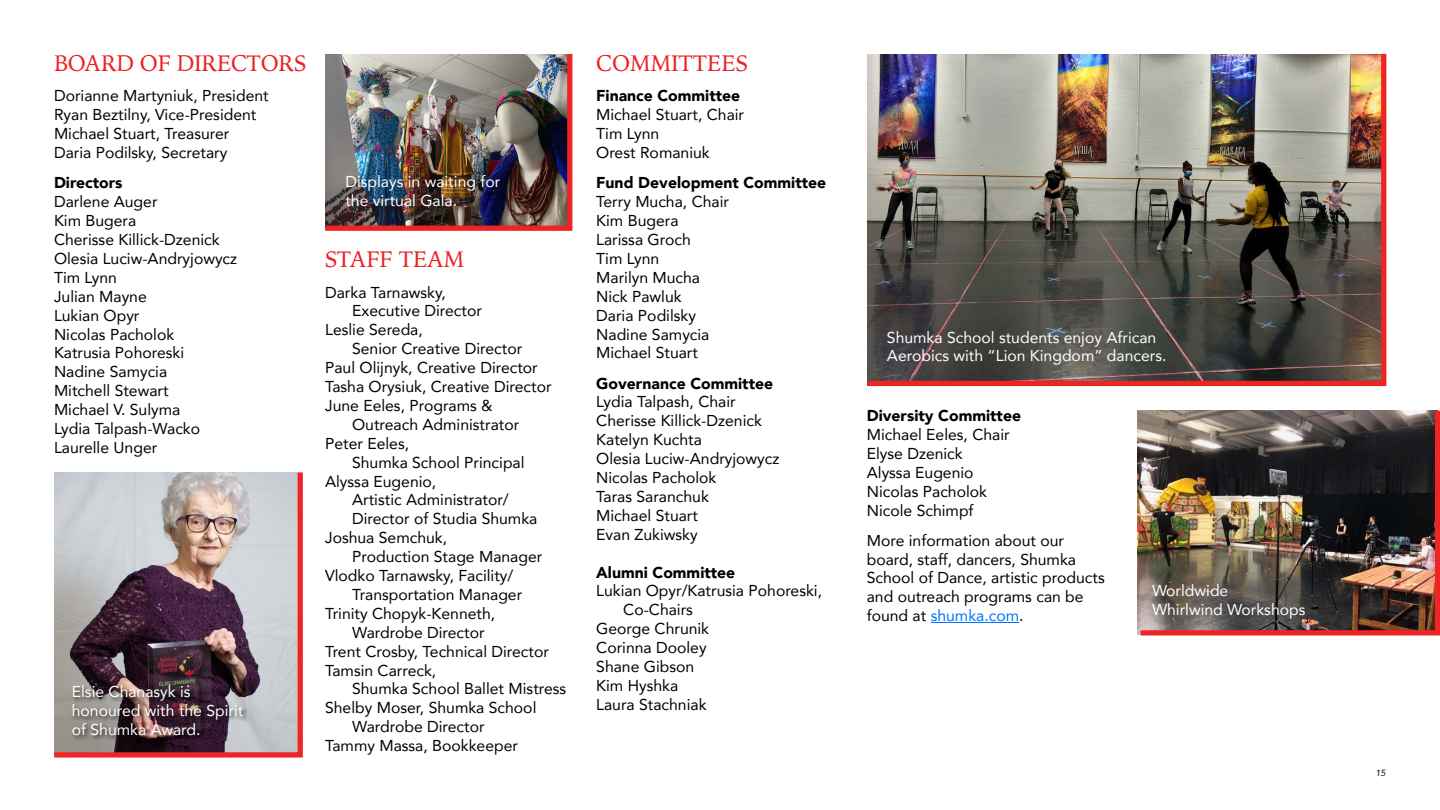
<style>
.page{position:relative;width:1440px;height:810px;background:#fff}
.page>*{position:absolute;margin:0;border:0;box-sizing:border-box;transform-origin:0 0}
.t1{font:22.5px "Iowan Old Style";color:#ed2024}
.t2{font:15.75px/18.9px "Avenir";color:#000}
.t3{font:15.75px/18.9px "Avenir";color:#fff}
.t4{font:900 15.75px "Avenir";color:#000}
.t5{font:italic 9px "Avenir";color:#000}
.s1{color:#0073ff}
</style>
<div class="page">
<img style="left:325px;top:54px;width:248px;height:177px">
<img style="left:867px;top:53px;width:520px;height:334px">
<img style="left:1137px;top:410px;width:303px;height:226px">
<img style="left:54px;top:472px;width:249px;height:286px">
<div style="left:71px;top:684px;width:178px;height:58px;background:#000;opacity:.75"></div>
<hr style="left:931px;top:622px;width:88px;height:1px;background:#0073ff">
<h1 class="t1" style="left:54px;top:43px;width:254px">BOARD OF DIRECTORS</h1>
<p class="t2" style="left:54px;top:86px;width:216px">Dorianne Martyniuk, President<br>Ryan Beztilny, Vice-President<br>Michael Stuart, Treasurer<br>Daria Podilsky, Secretary</p>
<p class="t4" style="left:54px;top:169px;width:70px">Directors</p>
<p class="t2" style="left:54px;top:192px;width:185px">Darlene Auger<br>Kim Bugera<br>Cherisse Killick-Dzenick<br>Olesia Luciw-Andryjowycz<br>Tim Lynn<br>Julian Mayne<br>Lukian Opyr<br>Nicolas Pacholok<br>Katrusia Pohoreski<br>Nadine Samycia<br>Mitchell Stewart<br>Michael V. Sulyma<br>Lydia Talpash-Wacko<br>Laurelle Unger</p>
<p class="t3" style="left:72px;top:682px;width:173px">Elsie Chanasyk is honoured with the Spirit of Shumka Award.</p>
<p class="t3" style="left:345px;top:172px;width:156px">Displays in waiting for the virtual Gala.</p>
<h1 class="t1" style="left:325px;top:239px;width:141px">STAFF TEAM</h1>
<p class="t2" style="left:325px;top:282px;width:122px">Darka Tarnawsky,</p>
<p class="t2" style="left:352px;top:301px;width:131px">Executive Director</p>
<p class="t2" style="left:325px;top:320px;width:99px">Leslie Sereda,</p>
<p class="t2" style="left:352px;top:339px;width:172px">Senior Creative Director</p>
<p class="t2" style="left:325px;top:358px;width:214px">Paul Olijnyk, Creative Director</p>
<p class="t2" style="left:325px;top:377px;width:228px">Tasha Orysiuk, Creative Director</p>
<p class="t2" style="left:325px;top:396px;width:169px">June Eeles, Programs &amp;</p>
<p class="t2" style="left:352px;top:414px;width:169px">Outreach Administrator</p>
<p class="t2" style="left:325px;top:433px;width:86px">Peter Eeles,</p>
<p class="t2" style="left:352px;top:452px;width:174px">Shumka School Principal</p>
<p class="t2" style="left:325px;top:471px;width:113px">Alyssa Eugenio,</p>
<p class="t2" style="left:352px;top:490px;width:158px">Artistic Administrator/</p>
<p class="t2" style="left:352px;top:509px;width:187px">Director of Studia Shumka</p>
<p class="t2" style="left:325px;top:528px;width:124px">Joshua Semchuk,</p>
<p class="t2" style="left:352px;top:547px;width:192px">Production Stage Manager</p>
<p class="t2" style="left:325px;top:566px;width:190px">Vlodko Tarnawsky, Facility/</p>
<p class="t2" style="left:352px;top:585px;width:172px">Transportation Manager</p>
<p class="t2" style="left:325px;top:603px;width:172px">Trinity Chopyk-Kenneth,</p>
<p class="t2" style="left:352px;top:622px;width:134px">Wardrobe Director</p>
<p class="t2" style="left:325px;top:641px;width:225px">Trent Crosby, Technical Director</p>
<p class="t2" style="left:325px;top:660px;width:113px">Tamsin Carreck,</p>
<p class="t2" style="left:352px;top:679px;width:216px">Shumka School Ballet Mistress</p>
<p class="t2" style="left:325px;top:698px;width:213px">Shelby Moser, Shumka School</p>
<p class="t2" style="left:352px;top:717px;width:134px">Wardrobe Director</p>
<p class="t2" style="left:325px;top:736px;width:194px">Tammy Massa, Bookkeeper</p>
<h1 class="t1" style="left:596px;top:43px;width:153px">COMMITTEES</h1>
<p class="t4" style="left:596px;top:82px;width:146px">Finance Committee</p>
<p class="t2" style="left:596px;top:105px;width:149px">Michael Stuart, Chair<br>Tim Lynn<br>Orest Romaniuk</p>
<p class="t4" style="left:596px;top:169px;width:232px">Fund Development Committee</p>
<p class="t2" style="left:596px;top:192px;width:134px">Terry Mucha, Chair<br>Kim Bugera<br>Larissa Groch<br>Tim Lynn<br>Marilyn Mucha<br>Nick Pawluk<br>Daria Podilsky<br>Nadine Samycia<br>Michael Stuart</p>
<p class="t4" style="left:596px;top:370px;width:178px">Governance Committee</p>
<p class="t2" style="left:596px;top:392px;width:185px">Lydia Talpash, Chair<br>Cherisse Killick-Dzenick<br>Katelyn Kuchta<br>Olesia Luciw-Andryjowycz<br>Nicolas Pacholok<br>Taras Saranchuk<br>Michael Stuart<br>Evan Zukiwsky</p>
<p class="t4" style="left:596px;top:559px;width:141px">Alumni Committee</p>
<p class="t2" style="left:596px;top:581px;width:227px">Lukian Opyr/Katrusia Pohoreski,</p>
<p class="t2" style="left:623px;top:600px;width:71px">Co-Chairs</p>
<p class="t2" style="left:596px;top:619px;width:114px">George Chrunik</p>
<p class="t2" style="left:596px;top:638px;width:112px">Corinna Dooley</p>
<p class="t2" style="left:596px;top:657px;width:100px">Shane Gibson</p>
<p class="t2" style="left:596px;top:676px;width:83px">Kim Hyshka</p>
<p class="t2" style="left:596px;top:694px;width:112px">Laura Stachniak</p>
<p class="t3" style="left:887px;top:327px;width:281px">Shumka School students enjoy African<br>Aerobics with “Lion Kingdom” dancers.</p>
<p class="t4" style="left:867px;top:402px;width:156px">Diversity Committee</p>
<p class="t2" style="left:867px;top:425px;width:144px">Michael Eeles, Chair<br>Elyse Dzenick<br>Alyssa Eugenio<br>Nicolas Pacholok<br>Nicole Schimpf</p>
<p class="t2" style="left:867px;top:530px;width:239px">More information about our board, staff, dancers, Shumka<br>School of Dance, artistic products and outreach programs can be found at <span class="s1">shumka.com</span>.</p>
<p class="t3" style="left:1152px;top:580px;width:155px">Worldwide<br>Whirlwind Workshops</p>
<p class="t5" style="left:1376px;top:767px;width:12px">15</p>
</div>
